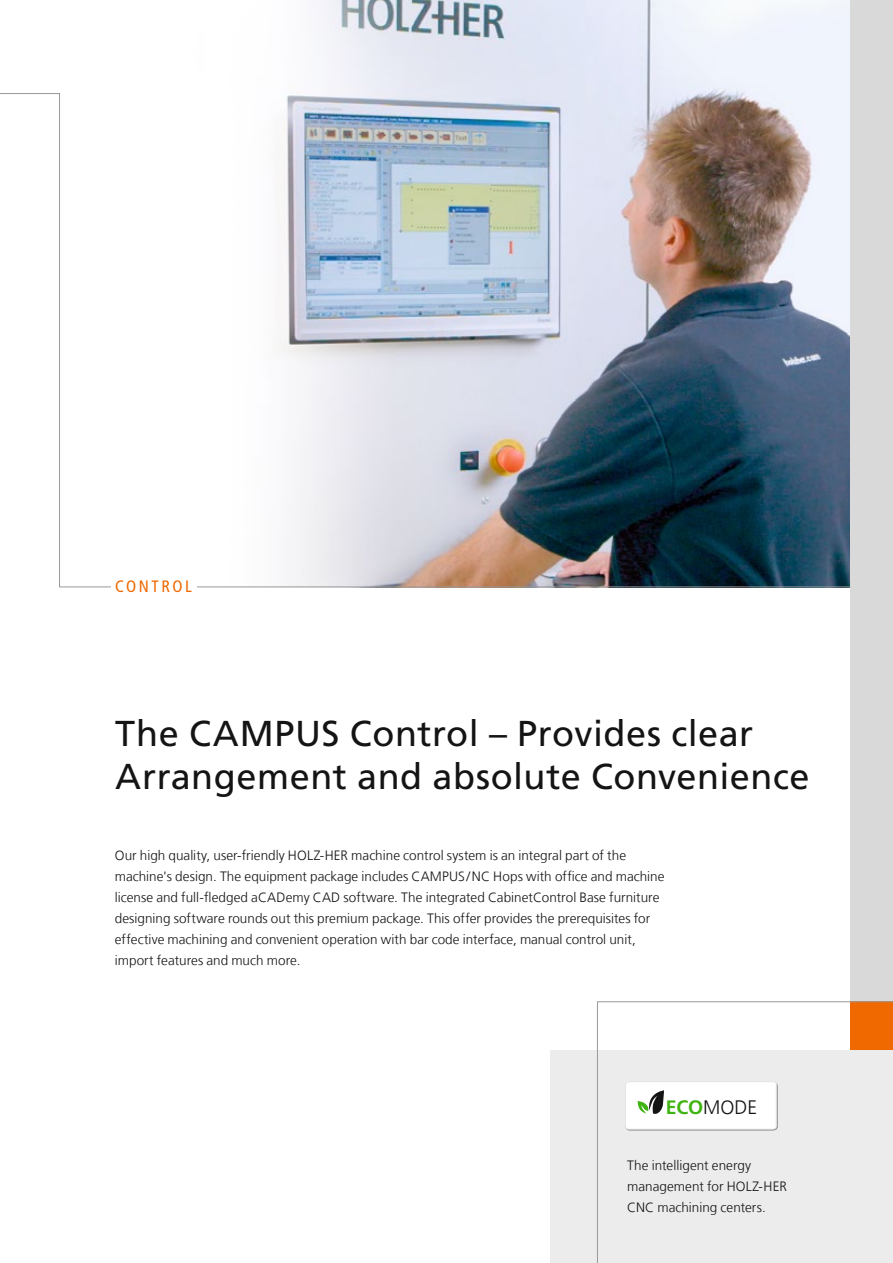
<style>
.page{position:relative;width:893px;height:1263px;background:#fff}
.page>*{position:absolute;margin:0;border:0;box-sizing:border-box;transform-origin:0 0}
.t1{font:36px/43.5px "Frutiger LT Com";letter-spacing:.015em;color:#141414}
.t2{font:300 19.5px "Frutiger LT Com";color:#141414}
.t3{font:condensed 16.5px "Frutiger";letter-spacing:.155em;color:#ef6800}
.t4{font:300 13.5px/21px "Frutiger LT Com";color:#141414}
.s1{font-weight:700;color:#3fb311}
</style>
<div class="page">
<img style="left:320px;top:0;width:530px;height:93px">
<div style="left:850px;top:0;width:43px;height:1263px;background:#d9d9da"></div>
<img style="left:0;top:93px;width:851px;height:495px">
<div style="left:551px;top:1050px;width:342px;height:213px;background:#ececec"></div>
<svg style="left:597px;top:1001px;width:296px;height:262px"></svg>
<div style="left:111px;top:572px;width:85px;height:27px;background:#fff"></div>
<div style="left:625px;top:1079px;width:154px;height:49px;background:#ececec"></div>
<div style="left:625px;top:1082px;width:154px;height:49px;background:#fff"></div>
<svg style="left:637px;top:1090px;width:27px;height:24px"></svg>
<p class="t3" style="left:115px;top:576px;width:78px">CONTROL</p>
<h1 class="t1" style="left:115px;top:712px;width:696px">The CAMPUS Control – Provides clear<br>Arrangement and absolute Convenience</h1>
<p class="t4" style="left:115px;top:845px;width:551px">Our high quality, user-friendly HOLZ-HER machine control system is an integral part of the machine's design. The equipment package includes CAMPUS/NC Hops with office and machine license and full-fledged aCADemy CAD software. The integrated CabinetControl Base furniture designing software rounds out this premium package. This offer provides the prerequisites for effective machining and convenient operation with bar code interface, manual control unit, import features and much more.</p>
<h2 class="t2" style="left:666px;top:1095px;width:93px"><span class="s1">ECO</span>MODE</h2>
<p class="t4" style="left:627px;top:1154px;width:161px">The intelligent energy management for HOLZ-HER<br>CNC machining centers.</p>
</div>
